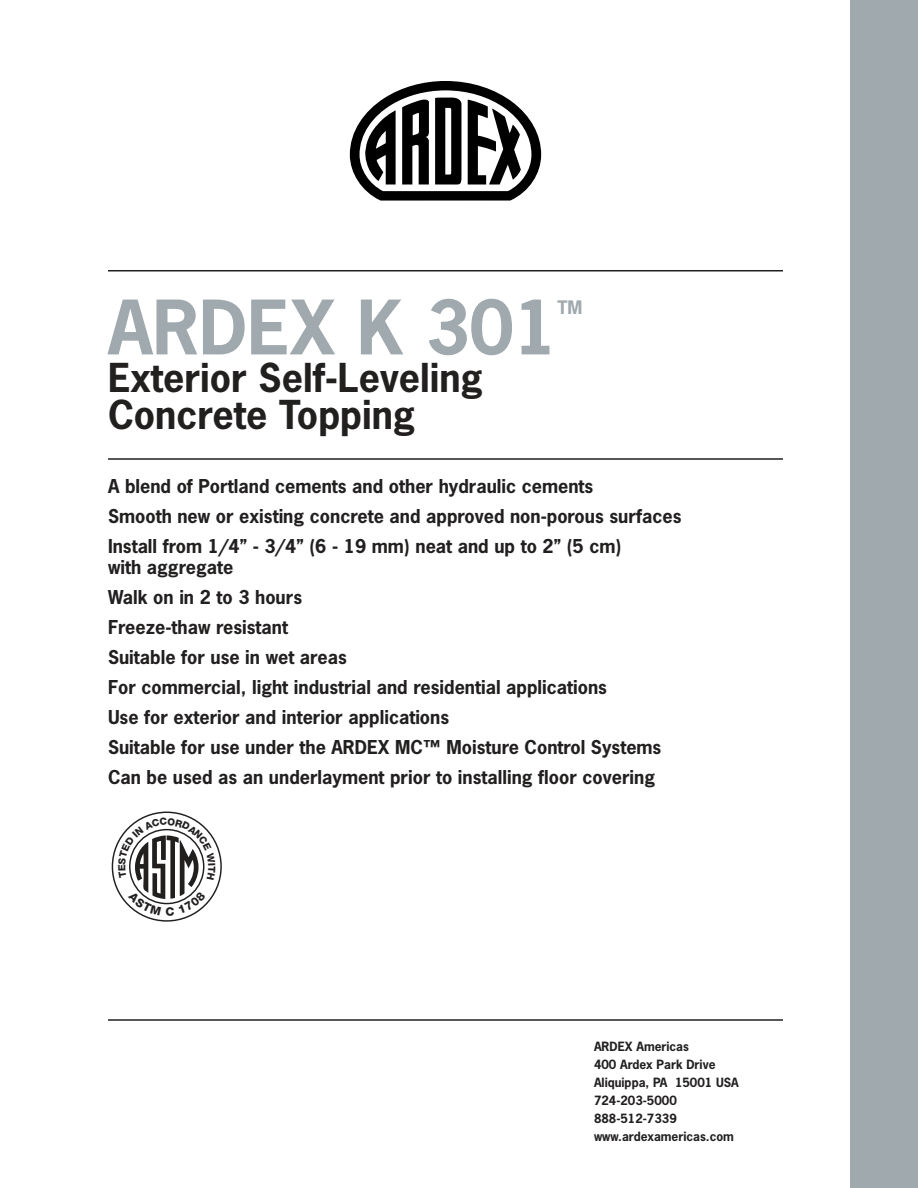
<style>
.page{position:relative;width:918px;height:1188px;background:#fff}
.page>*{position:absolute;margin:0;border:0;box-sizing:border-box;transform-origin:0 0}
.t1{font:700 70.5px "News Gothic Std";color:#a0a9ad}
.t2{font:700 37.5px/37.5px "News Gothic Std";color:#221f1f}
.t3{font:700 18px/30px "News Gothic Std";color:#221f1f}
.t4{font:700 17.55px "News Gothic Std";color:#a0a9ad}
.t5{font:700 12px/18px "News Gothic Std";color:#221f1f}
</style>
<div class="page">
<div style="left:851px;top:0;width:67px;height:1188px;background:#a0a9ad"></div>
<svg style="left:350px;top:81px;width:191px;height:120px"></svg>
<hr style="left:108px;top:270px;width:675px;height:1px;background:#221f1f">
<hr style="left:108px;top:458px;width:675px;height:2px;background:#221f1f">
<hr style="left:108px;top:1019px;width:675px;height:2px;background:#221f1f">
<svg style="left:112px;top:812px;width:109px;height:109px"></svg>
<svg style="left:118px;top:818px;width:97px;height:98px"></svg>
<h1 class="t1" style="left:108px;top:299px;width:451px">ARDEX K 301</h1>
<p class="t4" style="left:557px;top:301px;width:26px">TM</p>
<h2 class="t2" style="left:108px;top:362px;width:377px">Exterior Self-Leveling<br>Concrete Topping</h2>
<p class="t3" style="left:108px;top:472px;width:575px">A blend of Portland cements and other hydraulic cements<br>Smooth new or existing concrete and approved non-porous surfaces<br>Install from 1/4” - 3/4” (6 - 19 mm) neat and up to 2” (5 cm)</p>
<p class="t3" style="left:108px;top:554px;width:555px">with aggregate<br>Walk on in 2 to 3 hours<br>Freeze-thaw resistant<br>Suitable for use in wet areas<br>For commercial, light industrial and residential applications<br>Use for exterior and interior applications<br>Suitable for use under the ARDEX MC™ Moisture Control Systems Can be used as an underlayment prior to installing floor covering</p>
<p class="t5" style="left:594px;top:1039px;width:146px">ARDEX Americas<br>400 Ardex Park Drive<br>Aliquippa, PA 15001 USA<br>724-203-5000<br>888-512-7339 www.ardexamericas.com</p>
</div>
